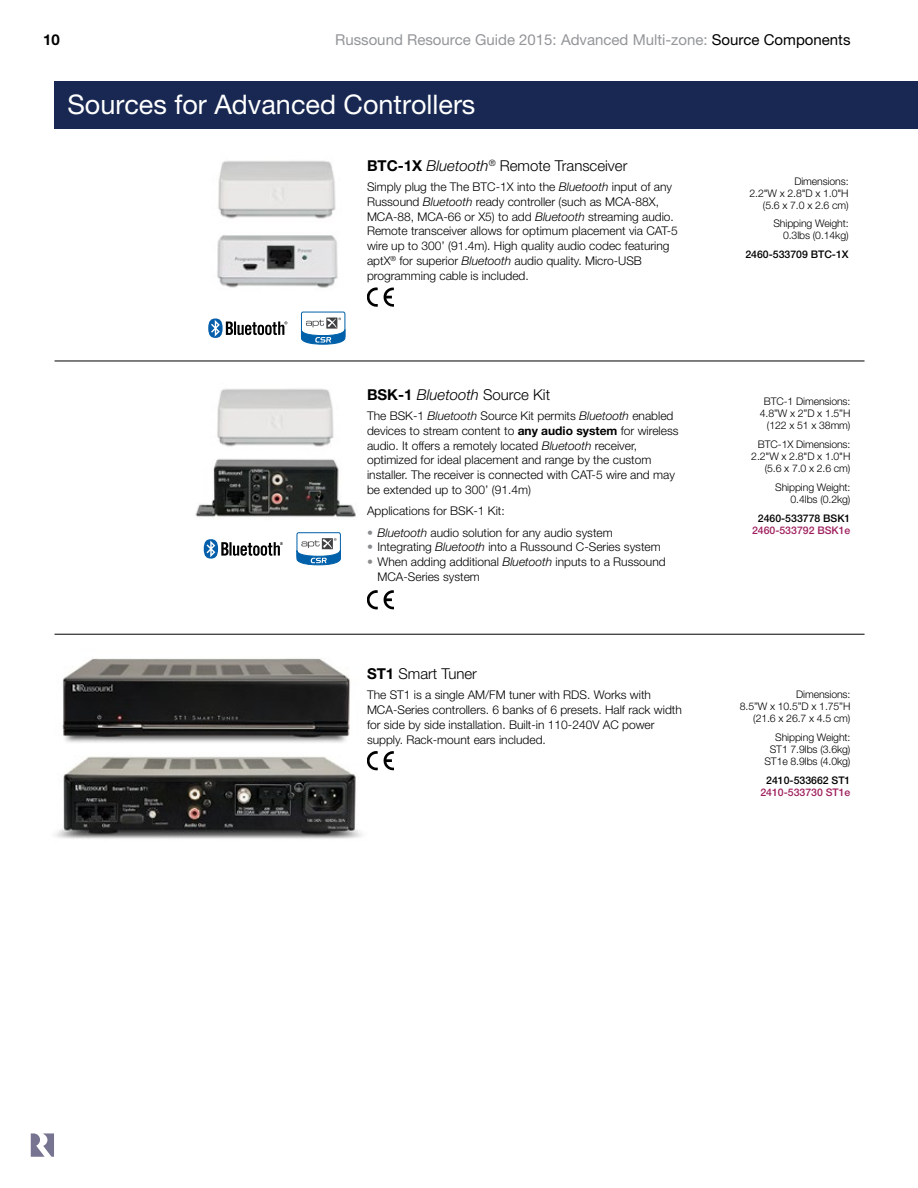
<style>
.page{position:relative;width:918px;height:1188px;background:#fff}
.page>*{position:absolute;margin:0;border:0;box-sizing:border-box;transform-origin:0 0}
.t1{font:27px "Helvetica Neue LT Pro";color:#fff}
.t2{font:15px "Helvetica Neue LT Pro";color:#939598}
.t3{font:300 15px "Helvetica Neue LT Pro";color:#000}
.t4{font:italic 300 15px "Helvetica Neue LT Pro";color:#000}
.t5{font:700 15px "Helvetica Neue LT Pro";color:#000}
.t6{font:300 12px/14.7px "Helvetica Neue LT Pro";color:#000}
.t7{font:300 10.5px/12px "Helvetica Neue LT Pro";letter-spacing:-.01em;color:#000;text-align:right}
.t8{font:500 10.5px "Helvetica Neue LT Pro";color:#000}
.t9{font:500 10.5px "Helvetica Neue LT Pro";color:#9f1f5d}
.s1{color:#000}
.s2{font-weight:700}
.s3{font-style:italic}
.s4{font-weight:700;font-style:normal}
.s5{font-style:normal}
.s6{color:#8a8c8e}
</style>
<div class="page">
<div style="left:54px;top:82px;width:864px;height:47px;background:#182852"></div>
<svg style="left:31px;top:1133px;width:23px;height:24px"></svg>
<hr style="left:55px;top:361px;width:810px;height:1px;background:#000">
<hr style="left:55px;top:634px;width:810px;height:1px;background:#000">
<img style="left:217px;top:389px;width:117px;height:58px">
<img style="left:218px;top:161px;width:118px;height:58px">
<img style="left:195px;top:459px;width:161px;height:59px">
<img style="left:217px;top:235px;width:121px;height:53px">
<img style="left:55px;top:756px;width:307px;height:83px">
<img style="left:62px;top:658px;width:288px;height:85px">
<svg style="left:204px;top:539px;width:79px;height:20px"></svg>
<svg style="left:296px;top:532px;width:45px;height:33px"></svg>
<svg style="left:208px;top:319px;width:79px;height:19px"></svg>
<svg style="left:300px;top:312px;width:46px;height:33px"></svg>
<svg style="left:367px;top:590px;width:27px;height:19px"></svg>
<svg style="left:367px;top:288px;width:27px;height:18px"></svg>
<svg style="left:367px;top:751px;width:27px;height:19px"></svg>
<p class="t5" style="left:43px;top:31px;width:18px">10</p>
<p class="t2" style="left:335px;top:31px;width:517px">Russound Resource Guide 2015: Advanced Multi-zone: <span class="s1">Source Components</span></p>
<h1 class="t1" style="left:68px;top:88px;width:409px">Sources for Advanced Controllers</h1>
<p class="t3" style="left:367px;top:157px;width:262px"><span class="s2">BTC-1X</span> <span class="s3">Bluetooth</span><sup>®</sup> Remote Transceiver</p>
<p class="t6" style="left:367px;top:179px;width:312px">Simply plug the The BTC-1X into the <span class="s3">Bluetooth</span> input of any Russound <span class="s3">Bluetooth</span> ready controller (such as MCA-88X, MCA-88, MCA-66 or X5) to add <span class="s3">Bluetooth</span> streaming audio.<br>Remote transceiver allows for optimum placement via CAT-5 wire up to 300’ (91.4m). High quality audio codec featuring aptX<sup>®</sup> for superior <span class="s3">Bluetooth</span> audio quality. Micro-USB programming cable is included.</p>
<p class="t4" style="left:367px;top:386px;width:185px"><span class="s4">BSK-1</span> Bluetooth <span class="s5">Source Kit</span></p>
<p class="t6" style="left:367px;top:408px;width:313px">The BSK-1 <span class="s3">Bluetooth</span> Source Kit permits <span class="s3">Bluetooth</span> enabled devices to stream content to <span class="s2">any audio system</span> for wireless audio. It offers a remotely located <span class="s3">Bluetooth</span> receiver, optimized for ideal placement and range by the custom installer. The receiver is connected with CAT-5 wire and may be extended up to 300’ (91.4m)</p>
<p class="t6" style="left:367px;top:503px;width:139px">Applications for BSK-1 Kit:</p>
<p class="t6" style="left:367px;top:525px;width:247px"><span class="s6">•</span> <span class="s3">Bluetooth</span> audio solution for any audio system</p>
<p class="t6" style="left:367px;top:539px;width:295px"><span class="s6">•</span> Integrating <span class="s3">Bluetooth</span> into a Russound C-Series system</p>
<p class="t6" style="left:378px;top:554px;width:290px;text-indent:-10px"><span class="s6">•</span> When adding additional <span class="s3">Bluetooth</span> inputs to a Russound<br>MCA-Series system</p>
<p class="t3" style="left:367px;top:664px;width:112px"><span class="s2">ST1</span> Smart Tuner</p>
<p class="t6" style="left:367px;top:687px;width:316px">The ST1 is a single AM/FM tuner with RDS. Works with MCA-Series controllers. 6 banks of 6 presets. Half rack width for side by side installation. Built-in 110-240V AC power supply. Rack-mount ears included.</p>
<p class="t7" style="left:749px;top:175px;width:101px">Dimensions:<br>2.2"W x 2.8"D x 1.0"H (5.6 x 7.0 x 2.6 cm)</p>
<p class="t7" style="left:773px;top:217px;width:77px">Shipping Weight:<br>0.3lbs (0.14kg)</p>
<p class="t8" style="left:745px;top:248px;width:105px">2460-533709 BTC-1X</p>
<p class="t7" style="left:760px;top:395px;width:92px">BTC-1 Dimensions:<br>4.8”W x 2”D x 1.5”H (122 x 51 x 38mm)</p>
<p class="t7" style="left:751px;top:438px;width:101px">BTC-1X Dimensions:<br>2.2"W x 2.8"D x 1.0"H (5.6 x 7.0 x 2.6 cm)</p>
<p class="t7" style="left:775px;top:481px;width:77px">Shipping Weight:<br>0.4lbs (0.2kg)</p>
<p class="t8" style="left:758px;top:512px;width:94px">2460-533778 BSK1</p>
<p class="t9" style="left:752px;top:524px;width:100px">2460-533792 BSK1e</p>
<p class="t7" style="left:740px;top:688px;width:112px">Dimensions:<br>8.5”W x 10.5”D x 1.75”H (21.6 x 26.7 x 4.5 cm)</p>
<p class="t7" style="left:764px;top:731px;width:88px">Shipping Weight:<br>ST1 7.9lbs (3.6kg)<br>ST1e 8.9lbs (4.0kg)</p>
<p class="t8" style="left:766px;top:774px;width:86px">2410-533662 ST1</p>
<p class="t9" style="left:760px;top:786px;width:92px">2410-533730 ST1e</p>
</div>
